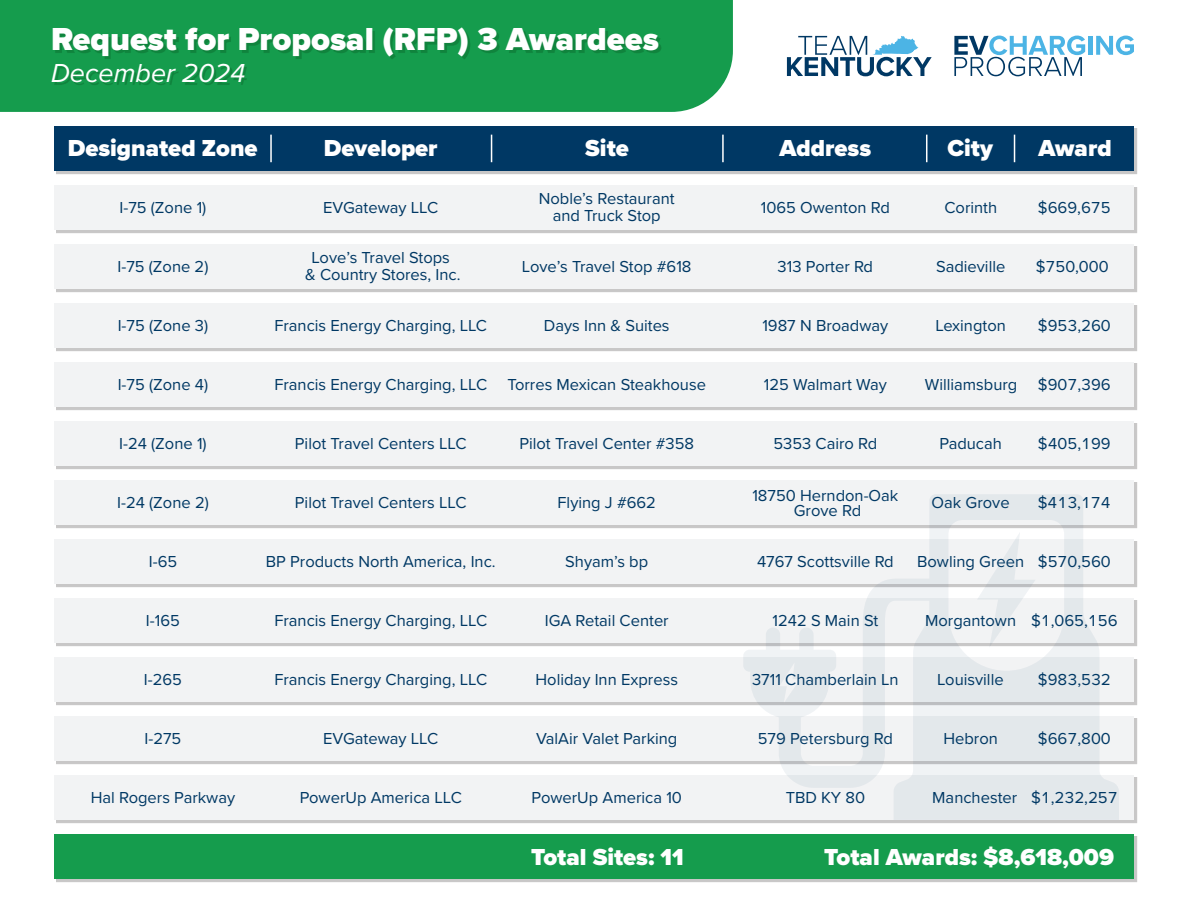
<style>
.page{position:relative;width:1188px;height:918px;background:#fff}
.page>*{position:absolute;margin:0;border:0;box-sizing:border-box;transform-origin:0 0}
.t1{font:900 33px "Proxima Nova";color:#fff}
.t2{font:italic 27px "Proxima Nova";color:#fff}
.t3{font:900 24px "Proxima Nova";color:#fff}
.t4{font:16.5px/16.5px "Proxima Nova";color:#003864;text-align:center}
</style>
<div class="page">
<div style="left:54px;top:126px;width:1080px;height:45px;background:#003864"></div>
<div style="left:0;top:0;width:733px;height:112px;background:#159c4d"></div>
<img style="left:53px;top:25px;width:1000px;height:87px">
<div style="left:54px;top:185px;width:1080px;height:45px;background:#f2f3f4"></div>
<div style="left:54px;top:244px;width:1080px;height:45px;background:#f2f3f4"></div>
<div style="left:54px;top:303px;width:1080px;height:45px;background:#f2f3f4"></div>
<div style="left:54px;top:362px;width:1080px;height:45px;background:#f2f3f4"></div>
<div style="left:54px;top:421px;width:1080px;height:45px;background:#f2f3f4"></div>
<div style="left:54px;top:480px;width:1080px;height:45px;background:#f2f3f4"></div>
<div style="left:54px;top:539px;width:1080px;height:45px;background:#f2f3f4"></div>
<div style="left:54px;top:598px;width:1080px;height:45px;background:#f2f3f4"></div>
<div style="left:54px;top:657px;width:1080px;height:45px;background:#f2f3f4"></div>
<div style="left:54px;top:716px;width:1080px;height:45px;background:#f2f3f4"></div>
<div style="left:54px;top:775px;width:1080px;height:45px;background:#f2f3f4"></div>
<svg style="left:743px;top:494px;width:376px;height:326px"></svg>
<svg style="left:977px;top:531px;width:59px;height:117px"></svg>
<svg style="left:1014px;top:135px;width:1px;height:27px"></svg>
<svg style="left:926px;top:135px;width:1px;height:27px"></svg>
<hr style="left:722px;top:135px;width:2px;height:27px;background:#fff">
<svg style="left:491px;top:135px;width:1px;height:27px"></svg>
<hr style="left:270px;top:135px;width:2px;height:27px;background:#fff">
<div style="left:54px;top:834px;width:1080px;height:45px;background:#159c4d"></div>
<svg style="left:787px;top:36px;width:145px;height:40px"></svg>
<hr style="left:1088px;top:36px;width:4px;height:19px;background:#4cb4e5">
<svg style="left:1096px;top:36px;width:38px;height:19px"></svg>
<svg style="left:954px;top:36px;width:131px;height:40px"></svg>
<h1 class="t1" style="left:51px;top:15px;width:609px">Request for Proposal (RFP) 3 Awardees</h1>
<h2 class="t2" style="left:51px;top:53px;width:196px">December 2024</h2>
<h3 class="t3" style="left:68px;top:131px;width:191px">Designated Zone</h3>
<h3 class="t3" style="left:324px;top:131px;width:115px">Developer</h3>
<h3 class="t3" style="left:585px;top:131px;width:45px">Site</h3>
<p class="t4" style="left:539px;top:190px;width:138px">Noble’s Restaurant and Truck Stop</p>
<h3 class="t3" style="left:780px;top:131px;width:93px">Address</h3>
<h3 class="t3" style="left:948px;top:131px;width:47px">City</h3>
<h3 class="t3" style="left:1038px;top:131px;width:75px">Award</h3>
<p class="t4" style="left:119px;top:198px;width:88px">I-75 (Zone 1)</p>
<p class="t4" style="left:323px;top:198px;width:117px">EVGateway LLC</p>
<p class="t4" style="left:761px;top:198px;width:131px">1065 Owenton Rd</p>
<p class="t4" style="left:944px;top:198px;width:54px">Corinth</p>
<p class="t4" style="left:1038px;top:198px;width:74px">$669,675</p>
<p class="t4" style="left:305px;top:249px;width:157px">Love’s Travel Stops<br>&amp; Country Stores, Inc.</p>
<p class="t4" style="left:117px;top:257px;width:92px">I-75 (Zone 2)</p>
<p class="t4" style="left:778px;top:257px;width:97px">313 Porter Rd</p>
<p class="t4" style="left:936px;top:257px;width:71px">Sadieville</p>
<p class="t4" style="left:1036px;top:257px;width:74px">$750,000</p>
<p class="t4" style="left:522px;top:257px;width:171px">Love’s Travel Stop #618</p>
<p class="t4" style="left:118px;top:316px;width:92px">I-75 (Zone 3)</p>
<p class="t4" style="left:274px;top:316px;width:214px">Francis Energy Charging, LLC</p>
<p class="t4" style="left:544px;top:316px;width:127px">Days Inn &amp; Suites</p>
<p class="t4" style="left:762px;top:316px;width:127px">1987 N Broadway</p>
<p class="t4" style="left:935px;top:316px;width:72px">Lexington</p>
<p class="t4" style="left:1038px;top:316px;width:74px">$953,260</p>
<p class="t4" style="left:118px;top:375px;width:92px">I-75 (Zone 4)</p>
<p class="t4" style="left:274px;top:375px;width:433px">Francis Energy Charging, LLC Torres Mexican Steakhouse</p>
<p class="t4" style="left:764px;top:375px;width:124px">125 Walmart Way</p>
<p class="t4" style="left:925px;top:375px;width:187px">Williamsburg $907,396</p>
<p class="t4" style="left:119px;top:434px;width:89px">I-24 (Zone 1)</p>
<p class="t4" style="left:295px;top:434px;width:173px">Pilot Travel Centers LLC</p>
<p class="t4" style="left:519px;top:434px;width:176px">Pilot Travel Center #358</p>
<p class="t4" style="left:773px;top:434px;width:105px">5353 Cairo Rd</p>
<p class="t4" style="left:939px;top:434px;width:64px">Paducah</p>
<p class="t4" style="left:1038px;top:434px;width:74px">$405,199</p>
<p class="t4" style="left:117px;top:493px;width:93px">I-24 (Zone 2)</p>
<p class="t4" style="left:295px;top:493px;width:173px">Pilot Travel Centers LLC</p>
<p class="t4" style="left:558px;top:493px;width:100px">Flying J #662</p>
<p class="t4" style="left:752px;top:488px;width:148px;line-height:15px">18750 Herndon-Oak<br>Grove Rd</p>
<p class="t4" style="left:932px;top:493px;width:80px">Oak Grove</p>
<p class="t4" style="left:1038px;top:493px;width:74px">$413,174</p>
<p class="t4" style="left:149px;top:552px;width:30px">I-65</p>
<p class="t4" style="left:266px;top:552px;width:231px">BP Products North America, Inc.</p>
<p class="t4" style="left:565px;top:552px;width:84px">Shyam’s bp</p>
<p class="t4" style="left:757px;top:552px;width:138px">4767 Scottsville Rd</p>
<p class="t4" style="left:917px;top:552px;width:195px">Bowling Green $570,560</p>
<p class="t4" style="left:146px;top:611px;width:35px">I-165</p>
<p class="t4" style="left:274px;top:611px;width:214px">Francis Energy Charging, LLC</p>
<p class="t4" style="left:545px;top:611px;width:125px">IGA Retail Center</p>
<p class="t4" style="left:773px;top:611px;width:107px">1242 S Main St</p>
<p class="t4" style="left:925px;top:611px;width:194px">Morgantown $1,065,156</p>
<p class="t4" style="left:144px;top:670px;width:40px">I-265</p>
<p class="t4" style="left:274px;top:670px;width:214px">Francis Energy Charging, LLC</p>
<p class="t4" style="left:536px;top:670px;width:144px">Holiday Inn Express</p>
<p class="t4" style="left:752px;top:670px;width:148px">3711 Chamberlain Ln</p>
<p class="t4" style="left:937px;top:670px;width:68px">Louisville</p>
<p class="t4" style="left:1038px;top:670px;width:74px">$983,532</p>
<p class="t4" style="left:145px;top:729px;width:38px">I-275</p>
<p class="t4" style="left:323px;top:729px;width:117px">EVGateway LLC</p>
<p class="t4" style="left:536px;top:729px;width:143px">ValAir Valet Parking</p>
<p class="t4" style="left:758px;top:729px;width:137px">579 Petersburg Rd</p>
<p class="t4" style="left:943px;top:729px;width:56px">Hebron</p>
<p class="t4" style="left:1038px;top:729px;width:74px">$667,800</p>
<p class="t4" style="left:91px;top:788px;width:146px">Hal Rogers Parkway</p>
<p class="t4" style="left:300px;top:788px;width:164px">PowerUp America LLC</p>
<p class="t4" style="left:532px;top:788px;width:152px">PowerUp America 10</p>
<p class="t4" style="left:786px;top:788px;width:81px">TBD KY 80</p>
<p class="t4" style="left:932px;top:788px;width:187px">Manchester $1,232,257</p>
<h3 class="t3" style="left:531px;top:839px;width:154px">Total Sites: 11</h3>
<h3 class="t3" style="left:824px;top:839px;width:291px">Total Awards: $8,618,009</h3>
</div>
